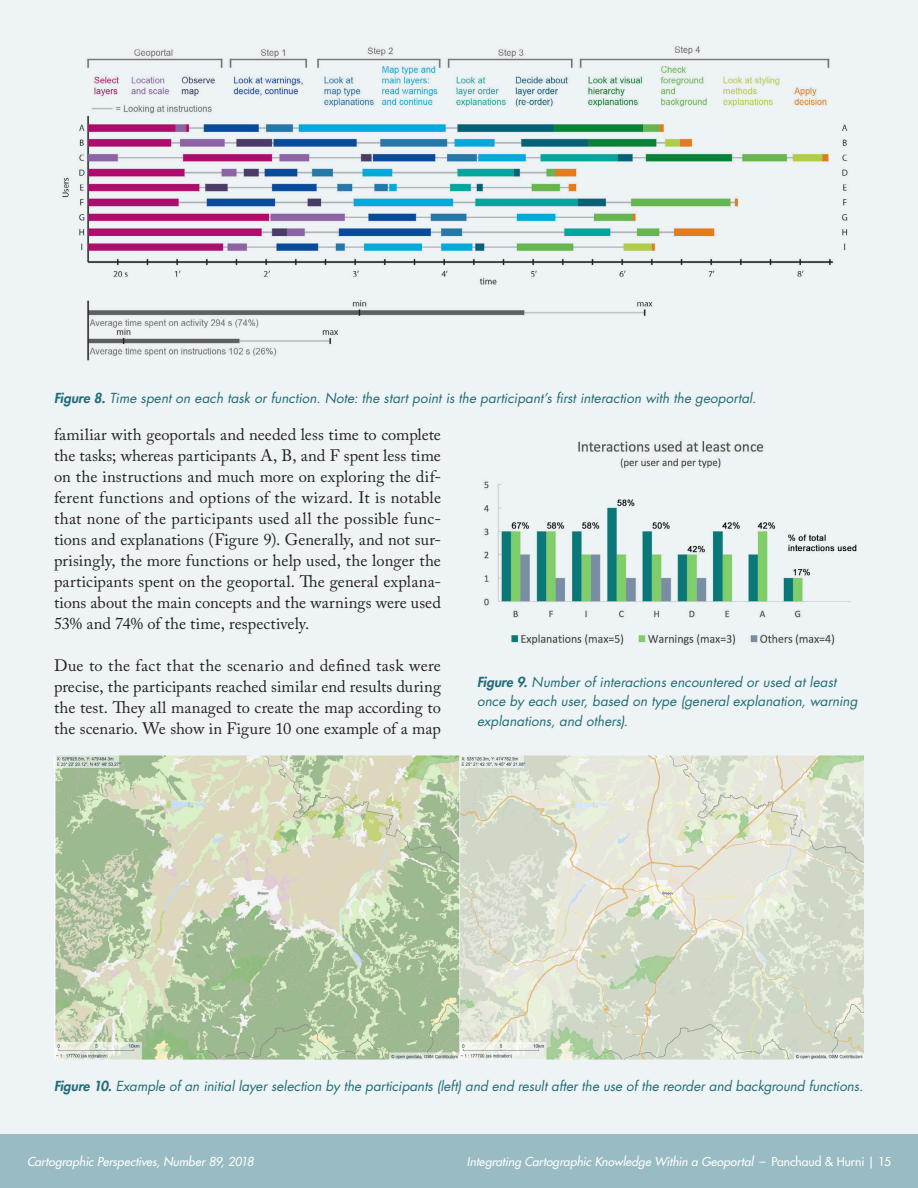
<style>
.page{position:relative;width:918px;height:1188px;background:#fff}
.page>*{position:absolute;margin:0;border:0;box-sizing:border-box;transform-origin:0 0}
.Main_Body_Text{font:16.5px/21px "Adobe Caslon Pro";letter-spacing:.01em;color:#231f20;text-align:justify}
.Figure_Caption{font:italic 13.5px/19.5px "Futura Std";color:#216c78}
.t1{font:italic 500 12px "Futura Std";letter-spacing:.005em;color:#fff}
.s1{font-weight:800}
.s2{font-style:normal}
</style>
<div class="page">
<div style="left:0;top:1134px;width:918px;height:54px;background:#99bbc3"></div>
<div style="left:0;top:0;width:918px;height:1134px;background:#eef4f5"></div>
<img style="left:62px;top:46px;width:786px;height:315px">
<img style="left:483px;top:441px;width:374px;height:204px">
<img style="left:54px;top:755px;width:810px;height:304px">
<p class="Figure_Caption" style="left:54px;top:389px;width:704px"><span class="s1">Figure 8.</span> Time spent on each task or function. Note: the start point is the participant’s first interaction with the geoportal.</p>
<p class="Main_Body_Text" style="left:54px;top:423px;width:389px">familiar with geoportals and needed less time to complete the tasks; whereas participants A, B, and F spent less time on the instructions and much more on exploring the dif&shy;ferent functions and options of the wizard. It is notable that none of the participants used all the possible func&shy;tions and explanations (Figure 9). Generally, and not sur&shy;prisingly, the more functions or help used, the longer the participants spent on the geoportal. The general explana&shy;tions about the main concepts and the warnings were used 53% and 74% of the time, respectively.</p>
<p class="Main_Body_Text" style="left:54px;top:654px;width:389px">Due to the fact that the scenario and defined task were precise, the participants reached similar end results during the test. They all managed to create the map according to the scenario. We show in Figure 10 one example of a map</p>
<p class="Figure_Caption" style="left:477px;top:672px;width:382px"><span class="s1">Figure 9.</span> Number of interactions encountered or used at least once by each user, based on type (general explanation, warning explanations, and others).</p>
<p class="Figure_Caption" style="left:54px;top:1076px;width:811px"><span class="s1">Figure 10.</span> Example of an initial layer selection by the participants (left) and end result after the use of the reorder and background functions.</p>
<p class="t1" style="left:27px;top:1154px;width:228px">Cartographic Perspectives, Number 89, 2018</p>
<p class="t1" style="left:467px;top:1154px;width:426px">Integrating Cartographic Knowledge Within a Geoportal <span class="s2">– Panchaud &amp; Hurni | 15</span></p>
</div>
